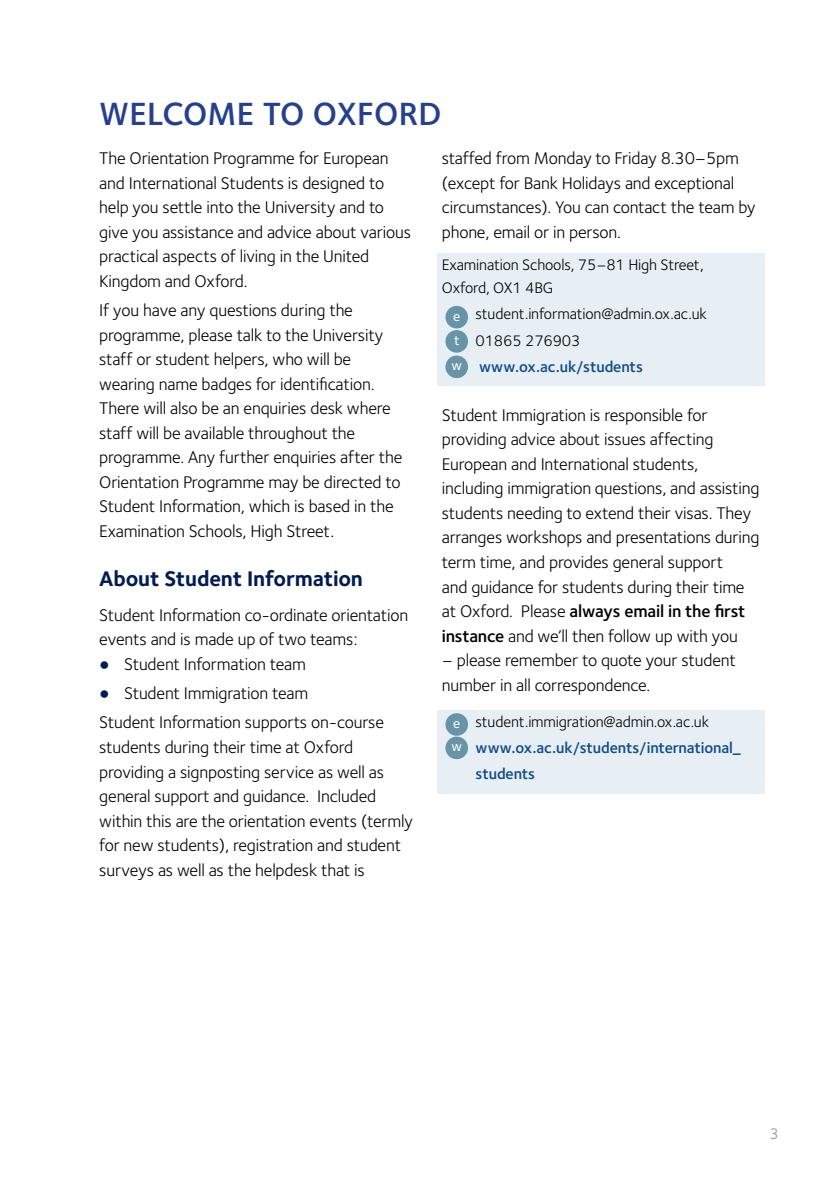
<style>
.page{position:relative;width:834px;height:1191px;background:#fff}
.page>*{position:absolute;margin:0;border:0;box-sizing:border-box;transform-origin:0 0}
.t1{font:600 33.25px "Foundry Sterling";letter-spacing:.01em;color:#25408f}
.t2{font:700 21.88px "Foundry Sterling";letter-spacing:-.01em;color:#001c54}
.t3{font:17.5px/24.5px "Foundry Sterling";letter-spacing:-.01em;color:#000}
.t4{font:15.75px/26.2px "Foundry Sterling";letter-spacing:-.01em;color:#000}
.t5{font:600 15.75px "Foundry Sterling";letter-spacing:-.01em;color:#124c89}
.t6{font:15.75px "Foundry Sterling";color:#939598}
.s1{font-family:"Arial";font-weight:900;color:#001c54}
.s2{font-weight:500;font-size:14px;color:#fff}
.s3{font-weight:600;color:#124c89}
.s4{font-weight:600}
</style>
<div class="page">
<div style="left:437px;top:253px;width:327px;height:54px;background:#e8eff4"></div>
<div style="left:437px;top:302px;width:327px;height:31px;background:#e8eff4"></div>
<div style="left:437px;top:328px;width:327px;height:31px;background:#e8eff4"></div>
<div style="left:437px;top:355px;width:327px;height:30px;background:#e8eff4"></div>
<div style="left:437px;top:709px;width:327px;height:31px;background:#e8eff4"></div>
<div style="left:437px;top:736px;width:327px;height:57px;background:#e8eff4"></div>
<div style="left:445px;top:306px;width:23px;height:22px;background:#6894a8;border-radius:50%"></div>
<div style="left:445px;top:330px;width:23px;height:23px;background:#6894a8;border-radius:50%"></div>
<div style="left:445px;top:355px;width:23px;height:23px;background:#6894a8;border-radius:50%"></div>
<div style="left:445px;top:713px;width:23px;height:23px;background:#6894a8;border-radius:50%"></div>
<div style="left:445px;top:736px;width:23px;height:23px;background:#6894a8;border-radius:50%"></div>
<h1 class="t1" style="left:99px;top:90px;width:343px">WELCOME TO OXFORD</h1>
<p class="t3" style="left:99px;top:146px;width:313px">The Orientation Programme for European and International Students is designed to help you settle into the University and to give you assistance and advice about various practical aspects of living in the United Kingdom and Oxford.</p>
<p class="t3" style="left:99px;top:297px;width:304px">If you have any questions during the programme, please talk to the University staff or student helpers, who will be wearing name badges for identification.<br>There will also be an enquiries desk where staff will be available throughout the programme. Any further enquiries after the Orientation Programme may be directed to Student Information, which is based in the Examination Schools, High Street.</p>
<p class="t2" style="left:99px;top:563px;width:265px">About Student Information</p>
<p class="t3" style="left:99px;top:602px;width:310px">Student Information co-ordinate orientation events and is made up of two teams:</p>
<p class="t3" style="left:99px;top:651px;width:208px"><span class="s1">●</span> Student Information team</p>
<p class="t3" style="left:99px;top:678px;width:286px;line-height:29.4px"><span class="s1">●</span> Student Immigration team<br>Student Information supports on-course</p>
<p class="t3" style="left:99px;top:734px;width:315px">students during their time at Oxford providing a signposting service as well as general support and guidance. Included within this are the orientation events (termly for new students), registration and student surveys as well as the helpdesk that is</p>
<p class="t3" style="left:441px;top:146px;width:315px">staffed from Monday to Friday 8.30–5pm (except for Bank Holidays and exceptional circumstances). You can contact the team by phone, email or in person.</p>
<p class="t4" style="left:441px;top:253px;width:263px;line-height:22.8px">Examination Schools, 75–81 High Street,<br>Oxford, OX1 4BG</p>
<p class="t4" style="left:451px;top:300px;width:257px"><span class="s2">e</span> student.information@admin.ox.ac.uk <span class="s2">t</span> 01865 276903<br><span class="s2">w</span> <span class="s3">www.ox.ac.uk/students</span></p>
<p class="t3" style="left:441px;top:402px;width:319px">Student Immigration is responsible for providing advice about issues affecting European and International students, including immigration questions, and assisting students needing to extend their visas. They arranges workshops and presentations during term time, and provides general support<br>and guidance for students during their time at Oxford. Please <span class="s4">always email in the first instance</span> and we’ll then follow up with you</p>
<p class="t3" style="left:441px;top:647px;width:295px">– please remember to quote your student number in all correspondence.</p>
<p class="t4" style="left:453px;top:708px;width:257px"><span class="s2">e</span> student.immigration@admin.ox.ac.uk</p>
<p class="t5" style="left:451px;top:736px;width:290px"><span class="s2">w</span> www.ox.ac.uk/students/international_</p>
<p class="t5" style="left:475px;top:763px;width:61px">students</p>
<p class="t6" style="left:769px;top:1122px;width:11px">3</p>
</div>
